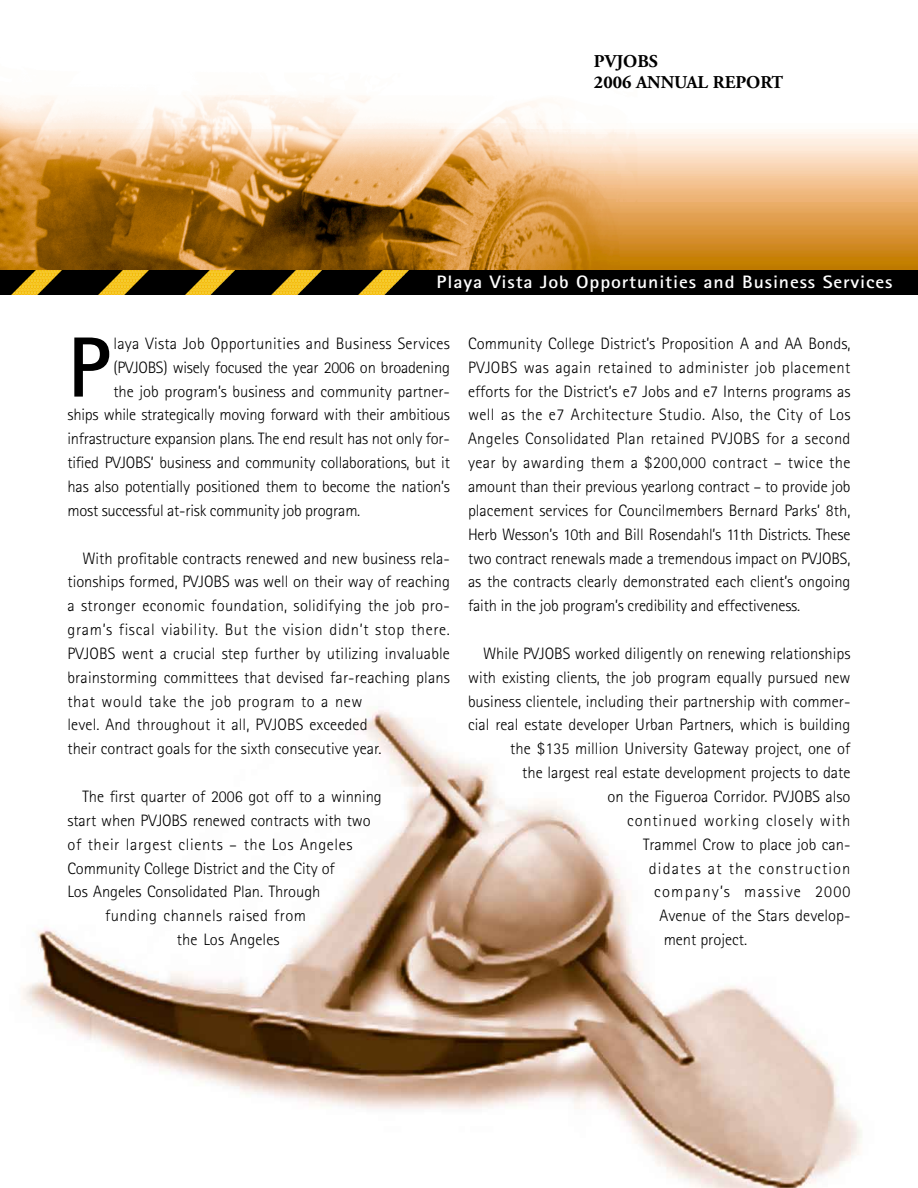
<style>
.page{position:relative;width:918px;height:1188px;background:#fff}
.page>*{position:absolute;margin:0;border:0;box-sizing:border-box;transform-origin:0 0}
.t1{font:700 85.65px "Rotis Sans Serif";color:#000}
.t2{font:700 18px "Rotis Sans Serif";letter-spacing:.045em;color:#fff;scale:1.1 1}
.t3{font:700 18px/21px "Adobe Garamond";color:#000}
.t4{font:300 16.5px/23.9px "Rotis Sans Serif";color:#000}
.t5{font:300 16.5px "Rotis Sans Serif";letter-spacing:.07em;color:#000}
.t6{font:300 16.5px "Rotis Sans Serif";letter-spacing:.035em;color:#000}
.t7{font:300 16.5px "Rotis Sans Serif";letter-spacing:.05em;color:#000}
.t8{font:300 16.5px "Rotis Sans Serif";letter-spacing:.025em;color:#000}
</style>
<div class="page">
<img style="left:22px;top:710px;width:840px;height:478px">
<img style="left:0;top:95px;width:918px;height:175px">
<div style="left:0;top:270px;width:918px;height:25px;background:#000"></div>
<img style="left:11px;top:270px;width:398px;height:25px">
<p class="t3" style="left:594px;top:52px;width:191px">PVJOBS<br>2006 ANNUAL REPORT</p>
<p class="t2" style="left:437px;top:275px;width:416px">Playa Vista Job Opportunities and Business Services</p>
<h1 class="t1" style="left:68px;top:337px;width:44px">P</h1>
<p class="t4" style="left:113px;top:333px;width:338px">laya Vista Job Opportunities and Business Services</p>
<p class="t4" style="left:113px;top:357px;width:338px">(PVJOBS) wisely focused the year 2006 on broadening</p>
<p class="t4" style="left:113px;top:381px;width:338px">the job program’s business and community partner-</p>
<p class="t4" style="left:67px;top:405px;width:384px">ships while strategically moving forward with their ambitious</p>
<p class="t4" style="left:67px;top:428px;width:384px">infrastructure expansion plans. The end result has not only for-</p>
<p class="t4" style="left:67px;top:452px;width:384px">tified PVJOBS’ business and community collaborations, but it</p>
<p class="t4" style="left:67px;top:476px;width:384px">has also potentially positioned them to become the nation’s</p>
<p class="t4" style="left:67px;top:500px;width:294px">most successful at-risk community job program.</p>
<p class="t4" style="left:67px;top:548px;width:384px;text-indent:15px">With profitable contracts renewed and new business rela&shy;tionships formed, PVJOBS was well on their way of reaching a stronger economic foundation, solidifying the job pro&shy;gram’s fiscal viability. But the vision didn’t stop there.<br>PVJOBS went a crucial step further by utilizing invaluable brainstorming committees that devised far-reaching plans that would take the job program to a new<br>level. And throughout it all, PVJOBS exceeded<br>their contract goals for the sixth consecutive year.</p>
<p class="t4" style="left:82px;top:786px;width:301px">The first quarter of 2006 got off to a winning</p>
<p class="t4" style="left:67px;top:810px;width:305px">start when PVJOBS renewed contracts with two</p>
<p class="t6" style="left:67px;top:838px;width:287px">of their largest clients – the Los Angeles</p>
<p class="t4" style="left:67px;top:858px;width:269px">Community College District and the City of</p>
<p class="t4" style="left:67px;top:882px;width:254px">Los Angeles Consolidated Plan. Through</p>
<p class="t8" style="left:105px;top:910px;width:203px">funding channels raised from</p>
<p class="t4" style="left:177px;top:929px;width:104px">the Los Angeles</p>
<p class="t4" style="left:468px;top:333px;width:384px;text-align:justify">Community College District’s Proposition A and AA Bonds, PVJOBS was again retained to administer job placement efforts for the District’s e7 Jobs and e7 Interns programs as well as the e7 Architecture Studio. Also, the City of Los Angeles Consolidated Plan retained PVJOBS for a second year by awarding them a $200,000 contract – twice the amount than their previous yearlong contract – to provide job placement services for Councilmembers Bernard Parks’ 8th, Herb Wesson’s 10th and Bill Rosendahl’s 11th Districts. These two contract renewals made a tremendous impact on PVJOBS, as the contracts clearly demonstrated each client’s ongoing faith in the job program’s credibility and effectiveness.</p>
<p class="t4" style="left:483px;top:643px;width:369px">While PVJOBS worked diligently on renewing relationships</p>
<p class="t4" style="left:468px;top:667px;width:384px">with existing clients, the job program equally pursued new</p>
<p class="t4" style="left:468px;top:691px;width:384px">business clientele, including their partnership with commer-</p>
<p class="t4" style="left:468px;top:715px;width:384px">cial real estate developer Urban Partners, which is building</p>
<p class="t4" style="left:510px;top:738px;width:342px">the $135 million University Gateway project, one of</p>
<p class="t4" style="left:522px;top:762px;width:330px">the largest real estate development projects to date</p>
<p class="t4" style="left:607px;top:786px;width:245px">on the Figueroa Corridor. PVJOBS also</p>
<p class="t7" style="left:627px;top:815px;width:225px">continued working closely with</p>
<p class="t4" style="left:643px;top:834px;width:209px">Trammel Crow to place job can-</p>
<p class="t5" style="left:649px;top:862px;width:203px">didates at the construction</p>
<p class="t5" style="left:654px;top:886px;width:198px">company’s massive 2000</p>
<p class="t4" style="left:660px;top:905px;width:192px">Avenue of the Stars develop-</p>
<p class="t4" style="left:664px;top:929px;width:85px">ment project.</p>
</div>
